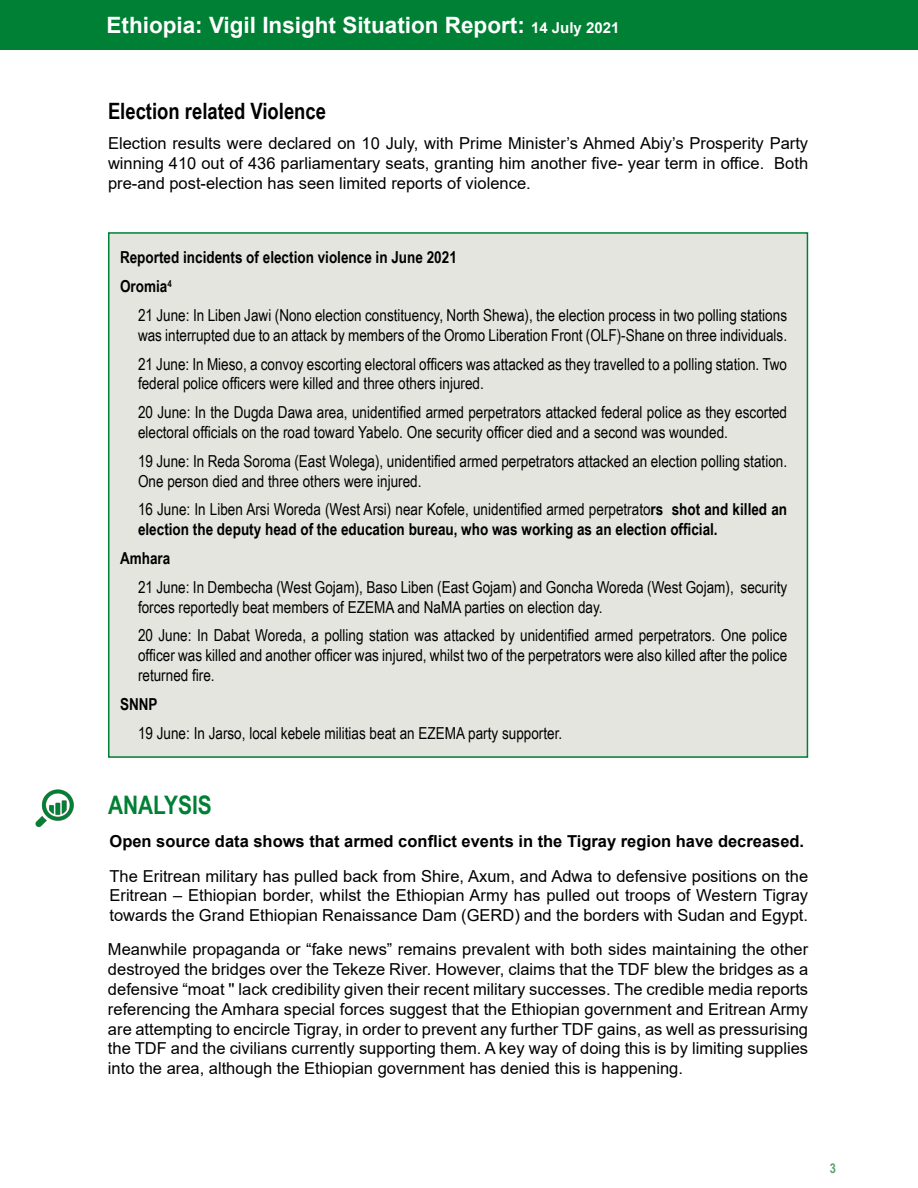
<style>
.page{position:relative;width:918px;height:1188px;background:#fff}
.page>*{position:absolute;margin:0;border:0;box-sizing:border-box;transform-origin:0 0}
.t1{font:700 25.5px "Arial Narrow";color:#008034}
.t2{font:700 22.5px "Arial";color:#fff}
.t3{font:700 22.5px "Arial Narrow";color:#000}
.t4{font:16.5px/19.8px "Arial Narrow";color:#000}
.t5{font:16.5px/19.8px "Arial";color:#000;text-align:justify}
.t6{font:700 16.5px/28.8px "Arial Narrow";color:#000}
.t7{font:700 16.5px "Arial";color:#000}
.t8{font:700 13.5px "Arial Narrow";color:#58a06a}
.s1{font-size:15px}
.s2{font-weight:400}
</style>
<div class="page">
<div style="left:0;top:0;width:918px;height:50px;background:#008034"></div>
<div style="left:109px;top:233px;width:698px;height:524px;background:#e5e5df"></div>
<img style="left:35px;top:789px;width:39px;height:39px">
<h2 class="t2" style="left:106px;top:9px;width:514px">Ethiopia: Vigil Insight Situation Report: <span class="s1">14 July 2021</span></h2>
<h2 class="t3" style="left:108px;top:94px;width:220px">Election related Violence</h2>
<p class="t5" style="left:108px;top:133px;width:702px">Election results were declared on 10 July, with Prime Minister’s Ahmed Abiy’s Prosperity Party winning 410 out of 436 parliamentary seats, granting him another five- year term in office. Both pre-and post-election has seen limited reports of violence.</p>
<p class="t6" style="left:120px;top:242px;width:338px">Reported incidents of election violence in June 2021<br>Oromia<sup>4</sup></p>
<p class="t4" style="left:138px;top:305px;width:651px">21 June: In Liben Jawi (Nono election constituency, North Shewa), the election process in two polling stations was interrupted due to an attack by members of the Oromo Liberation Front (OLF)-Shane on three individuals.</p>
<p class="t4" style="left:138px;top:353px;width:651px">21 June: In Mieso, a convoy escorting electoral officers was attacked as they travelled to a polling station. Two federal police officers were killed and three others injured.</p>
<p class="t4" style="left:138px;top:402px;width:651px">20 June: In the Dugda Dawa area, unidentified armed perpetrators attacked federal police as they escorted electoral officials on the road toward Yabelo. One security officer died and a second was wounded.</p>
<p class="t4" style="left:138px;top:450px;width:651px">19 June: In Reda Soroma (East Wolega), unidentified armed perpetrators attacked an election polling station.<br>One person died and three others were injured.</p>
<p class="t6" style="left:138px;top:499px;width:651px;line-height:19.8px"><span class="s2">16 June: In Liben Arsi Woreda (West Arsi) near Kofele, unidentified armed perpetrato</span>rs shot and killed an election the deputy head of the education bureau, who was working as an election official.</p>
<p class="t6" style="left:120px;top:543px;width:52px">Amhara</p>
<p class="t4" style="left:138px;top:576px;width:651px">21 June: In Dembecha (West Gojam), Baso Liben (East Gojam) and Goncha Woreda (West Gojam), security forces reportedly beat members of EZEMA and NaMA parties on election day.</p>
<p class="t4" style="left:138px;top:625px;width:651px;text-align:justify">20 June: In Dabat Woreda, a polling station was attacked by unidentified armed perpetrators. One police officer was killed and another officer was injured, whilst two of the perpetrators were also killed after the police returned fire.</p>
<p class="t6" style="left:120px;top:689px;width:39px">SNNP</p>
<p class="t4" style="left:138px;top:722px;width:426px">19 June: In Jarso, local kebele militias beat an EZEMA party supporter.</p>
<h1 class="t1" style="left:108px;top:786px;width:105px">ANALYSIS</h1>
<p class="t7" style="left:110px;top:830px;width:696px">Open source data shows that armed conflict events in the Tigray region have decreased.</p>
<p class="t5" style="left:110px;top:866px;width:700px">The Eritrean military has pulled back from Shire, Axum, and Adwa to defensive positions on the Eritrean – Ethiopian border, whilst the Ethiopian Army has pulled out troops of Western Tigray towards the Grand Ethiopian Renaissance Dam (GERD) and the borders with Sudan and Egypt.</p>
<p class="t5" style="left:108px;top:940px;width:702px">Meanwhile propaganda or “fake news” remains prevalent with both sides maintaining the other destroyed the bridges over the Tekeze River. However, claims that the TDF blew the bridges as a defensive “moat '' lack credibility given their recent military successes. The credible media reports referencing the Amhara special forces suggest that the Ethiopian government and Eritrean Army are attempting to encircle Tigray, in order to prevent any further TDF gains, as well as pressurising the TDF and the civilians currently supporting them. A key way of doing this is by limiting supplies into the area, although the Ethiopian government has denied this is happening.</p>
<p class="t8" style="left:830px;top:1158px;width:8px">3</p>
</div>
